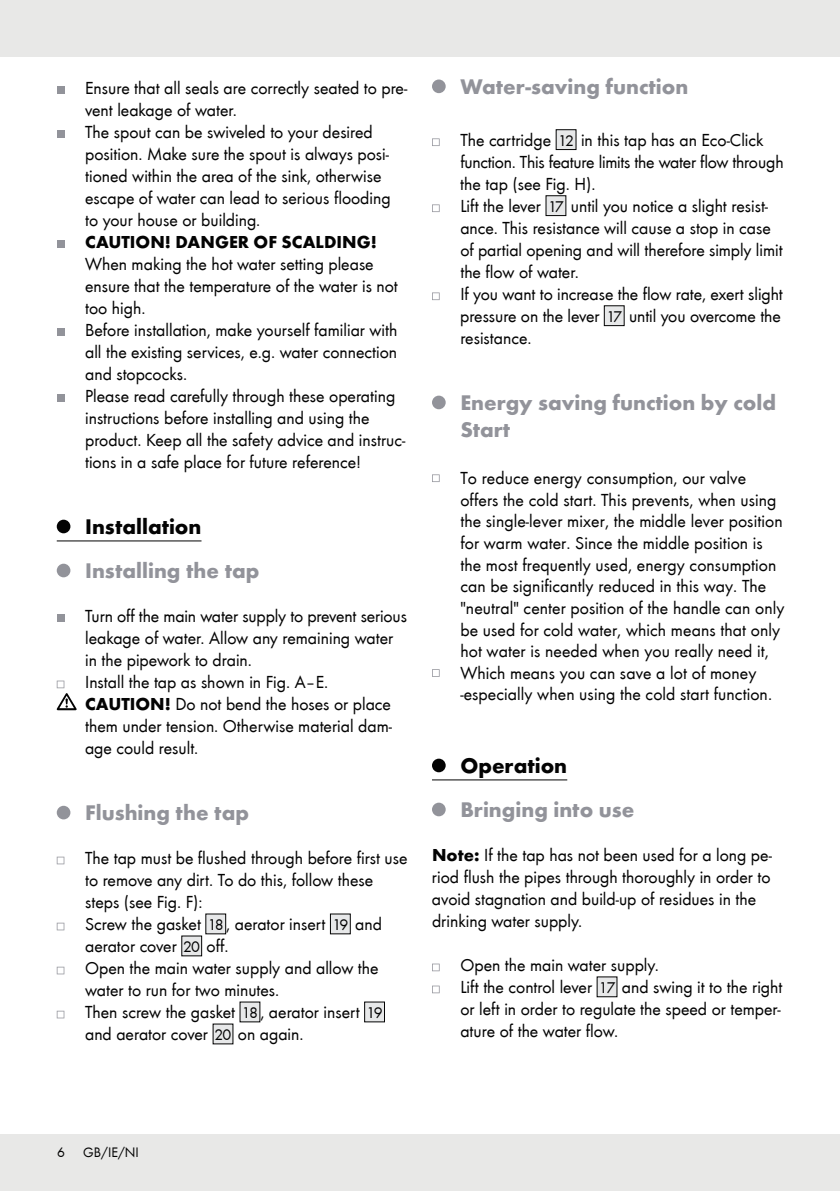
<style>
.page{position:relative;width:840px;height:1191px;background:#fff}
.page>*{position:absolute;margin:0;border:0;box-sizing:border-box;transform-origin:0 0}
.t1{font:700 22px/26.4px "Futura";color:#92939a}
.t2{font:700 22px "Futura";color:#030303}
.t3{font:18px/22px "Futura";color:#030303}
.t4{font:700 18px "Futura";color:#030303}
.t5{font:14.2px "Futura";color:#030303}
.s1{font-size:16px}
.s2{font-weight:700}
</style>
<div class="page">
<div style="left:0;top:0;width:839px;height:57px;background:#e8e8e7"></div>
<div style="left:0;top:1134px;width:839px;height:57px;background:#e8e8e7"></div>
<hr style="left:57px;top:540px;width:144px;height:1px;background:#030303">
<div style="left:57px;top:86px;width:7px;height:8px;background:#92939a"></div>
<div style="left:57px;top:130px;width:7px;height:8px;background:#92939a"></div>
<div style="left:57px;top:240px;width:7px;height:8px;background:#92939a"></div>
<div style="left:57px;top:328px;width:7px;height:8px;background:#92939a"></div>
<div style="left:57px;top:394px;width:7px;height:8px;background:#92939a"></div>
<div style="left:57px;top:519px;width:13px;height:14px;background:#030303;border-radius:50%"></div>
<div style="left:57px;top:563px;width:13px;height:14px;background:#92939a;border-radius:50%"></div>
<div style="left:57px;top:614px;width:7px;height:8px;background:#92939a"></div>
<svg style="left:57px;top:680px;width:20px;height:30px"></svg>
<div style="left:57px;top:805px;width:13px;height:14px;background:#92939a;border-radius:50%"></div>
<svg style="left:57px;top:856px;width:7px;height:8px"></svg>
<svg style="left:57px;top:922px;width:7px;height:8px"></svg>
<div style="left:206px;top:914px;width:19px;height:20px;background:#e7e8e9"></div>
<div style="left:330px;top:914px;width:20px;height:20px;background:#e7e8e9"></div>
<div style="left:182px;top:936px;width:19px;height:20px;background:#e7e8e9"></div>
<svg style="left:57px;top:966px;width:7px;height:8px"></svg>
<svg style="left:57px;top:1010px;width:7px;height:8px"></svg>
<div style="left:240px;top:1002px;width:20px;height:20px;background:#e7e8e9"></div>
<div style="left:364px;top:1002px;width:20px;height:20px;background:#e7e8e9"></div>
<div style="left:364px;top:1001px;width:21px;height:21px;border:1px solid #030303"></div>
<div style="left:213px;top:1024px;width:20px;height:20px;background:#e7e8e9"></div>
<div style="left:432px;top:79px;width:13px;height:14px;background:#92939a;border-radius:50%"></div>
<svg style="left:432px;top:138px;width:7px;height:8px"></svg>
<div style="left:556px;top:130px;width:19px;height:20px;background:#e7e8e9"></div>
<div style="left:555px;top:129px;width:21px;height:21px;border:1px solid #030303"></div>
<svg style="left:432px;top:204px;width:7px;height:8px"></svg>
<div style="left:545px;top:196px;width:20px;height:20px;background:#e7e8e9"></div>
<div style="left:545px;top:195px;width:21px;height:21px;border:1px solid #030303"></div>
<svg style="left:432px;top:292px;width:7px;height:8px"></svg>
<svg style="left:432px;top:474px;width:7px;height:8px"></svg>
<svg style="left:432px;top:669px;width:7px;height:8px"></svg>
<div style="left:604px;top:306px;width:19px;height:20px;background:#e7e8e9"></div>
<div style="left:603px;top:305px;width:21px;height:21px;border:1px solid #030303"></div>
<div style="left:432px;top:395px;width:13px;height:14px;background:#92939a;border-radius:50%"></div>
<hr style="left:432px;top:779px;width:135px;height:1px;background:#030303">
<div style="left:432px;top:758px;width:13px;height:14px;background:#030303;border-radius:50%"></div>
<div style="left:432px;top:802px;width:13px;height:14px;background:#92939a;border-radius:50%"></div>
<svg style="left:432px;top:963px;width:7px;height:8px"></svg>
<svg style="left:432px;top:985px;width:7px;height:8px"></svg>
<div style="left:596px;top:977px;width:20px;height:19px;background:#e7e8e9"></div>
<p class="t1" style="left:460px;top:72px;width:229px">Water-saving function</p>
<p class="t3" style="left:460px;top:129px;width:325px">The cartridge <span class="s1">12</span> in this tap has an Eco-Click function. This feature limits the water flow through the tap (see Fig. H).<br>Lift the lever <span class="s1">17</span> until you notice a slight resist&shy;ance. This resistance will cause a stop in case of partial opening and will therefore simply limit the flow of water.<br>If you want to increase the flow rate, exert slight pressure on the lever <span class="s1">17</span> until you overcome the resistance.</p>
<p class="t3" style="left:85px;top:77px;width:323px">Ensure that all seals are correctly seated to pre&shy;vent leakage of water.<br>The spout can be swiveled to your desired position. Make sure the spout is always posi&shy;tioned within the area of the sink, otherwise escape of water can lead to serious flooding to your house or building.</p>
<p class="t4" style="left:85px;top:229px;width:293px">CAUTION! DANGER OF SCALDING!</p>
<p class="t3" style="left:85px;top:253px;width:321px">When making the hot water setting please ensure that the temperature of the water is not too high.<br>Before installation, make yourself familiar with all the existing services, e.g. water connection and stopcocks.<br>Please read carefully through these operating instructions before installing and using the product. Keep all the safety advice and instruc&shy;tions in a safe place for future reference!</p>
<p class="t1" style="left:460px;top:388px;width:317px">Energy saving function by cold<br>Start</p>
<p class="t3" style="left:460px;top:467px;width:325px">To reduce energy consumption, our valve offers the cold start. This prevents, when using the single-lever mixer, the middle lever position for warm water. Since the middle position is the most frequently used, energy consumption can be significantly reduced in this way. The "neutral" center position of the handle can only be used for cold water, which means that only hot water is needed when you really need it, Which means you can save a lot of money -especially when using the cold start function.</p>
<p class="t2" style="left:85px;top:510px;width:118px">Installation</p>
<p class="t1" style="left:85px;top:556px;width:176px">Installing the tap</p>
<p class="t3" style="left:85px;top:605px;width:323px">Turn off the main water supply to prevent serious leakage of water. Allow any remaining water in the pipework to drain.<br>Install the tap as shown in Fig. A‒E.<br><span class="s2">CAUTION!</span> Do not bend the hoses or place them under tension. Otherwise material dam&shy;age could result.</p>
<p class="t2" style="left:460px;top:749px;width:108px">Operation</p>
<p class="t1" style="left:460px;top:795px;width:175px">Bringing into use</p>
<p class="t1" style="left:85px;top:798px;width:165px">Flushing the tap</p>
<p class="t3" style="left:85px;top:847px;width:323px">The tap must be flushed through before first use to remove any dirt. To do this, follow these steps (see Fig. F):<br>Screw the gasket <span class="s1">18</span> , aerator insert <span class="s1">19</span> and aerator cover <span class="s1">20</span> off.<br>Open the main water supply and allow the water to run for two minutes.<br>Then screw the gasket <span class="s1">18</span> , aerator insert <span class="s1">19 </span>and aerator cover <span class="s1">20</span> on again.</p>
<p class="t3" style="left:432px;top:844px;width:341px"><span class="s2">Note:</span> If the tap has not been used for a long pe&shy;riod flush the pipes through thoroughly in order to avoid stagnation and build-up of residues in the drinking water supply.</p>
<p class="t3" style="left:460px;top:954px;width:323px">Open the main water supply.<br>Lift the control lever <span class="s1">17</span> and swing it to the right or left in order to regulate the speed or temper&shy;ature of the water flow.</p>
<p class="t5" style="left:57px;top:1144px;width:9px">6</p>
<p class="t5" style="left:83px;top:1144px;width:57px">GB/IE/NI</p>
</div>
